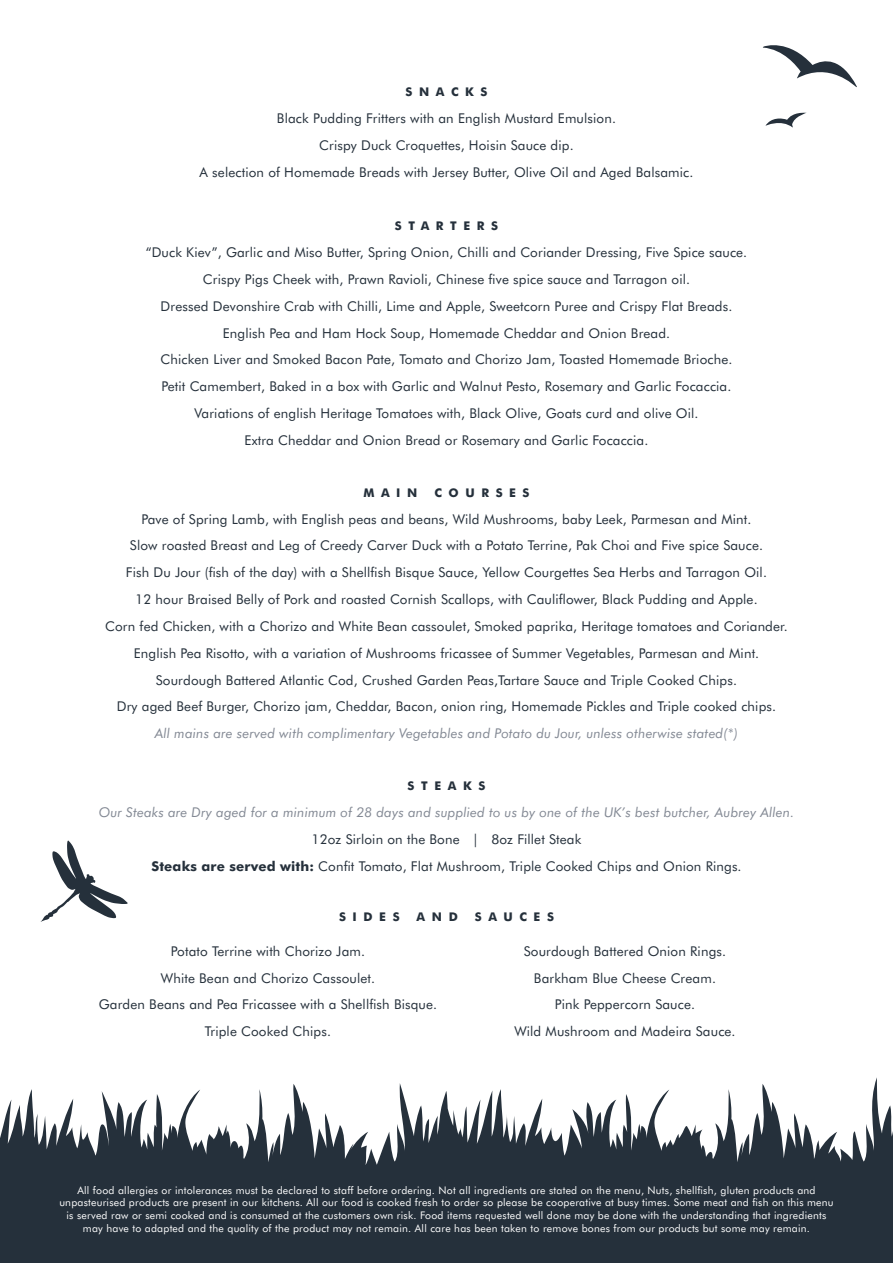
<style>
.page{position:relative;width:893px;height:1263px;background:#fff}
.page>*{position:absolute;margin:0;border:0;box-sizing:border-box;transform-origin:0 0}
.t1{font:13.5px/26.8px "Futura BT";letter-spacing:.01em;color:#25303b;text-align:center}
.t2{font:italic 13.5px "Futura BT";letter-spacing:.01em;color:#838994}
.t3{font:700 12px "Futura BT";letter-spacing:.55em;color:#25303b}
.t4{font:10.5px/12.6px "Futura BT";letter-spacing:.02em;color:#fff;text-align:center}
.s1{font-weight:700}
</style>
<div class="page">
<svg style="left:0;top:1077px;width:893px;height:186px;fill:#25303b"></svg>
<svg style="left:763px;top:45px;width:94px;height:43px"></svg>
<svg style="left:765px;top:112px;width:42px;height:16px"></svg>
<svg style="left:40px;top:840px;width:88px;height:82px"></svg>
<p class="t3" style="left:406px;top:84px;width:83px">SNACKS</p>
<p class="t1" style="left:200px;top:105px;width:495px">Black Pudding Fritters with an English Mustard Emulsion.<br>Crispy Duck Croquettes, Hoisin Sauce dip.<br>A selection of Homemade Breads with Jersey Butter, Olive Oil and Aged Balsamic.</p>
<p class="t3" style="left:395px;top:219px;width:105px">STARTERS</p>
<p class="t1" style="left:146px;top:239px;width:603px">“Duck Kiev”, Garlic and Miso Butter, Spring Onion, Chilli and Coriander Dressing, Five Spice sauce.<br>Crispy Pigs Cheek with, Prawn Ravioli, Chinese five spice sauce and Tarragon oil.<br>Dressed Devonshire Crab with Chilli, Lime and Apple, Sweetcorn Puree and Crispy Flat Breads.<br>English Pea and Ham Hock Soup, Homemade Cheddar and Onion Bread.<br>Chicken Liver and Smoked Bacon Pate, Tomato and Chorizo Jam, Toasted Homemade Brioche.<br>Petit Camembert, Baked in a box with Garlic and Walnut Pesto, Rosemary and Garlic Focaccia.<br>Variations of english Heritage Tomatoes with, Black Olive, Goats curd and olive Oil.<br>Extra Cheddar and Onion Bread or Rosemary and Garlic Focaccia.</p>
<p class="t3" style="left:363px;top:485px;width:56px">MAIN</p>
<p class="t3" style="left:434px;top:485px;width:97px">COURSES</p>
<p class="t1" style="left:105px;top:505px;width:684px">Pave of Spring Lamb, with English peas and beans, Wild Mushrooms, baby Leek, Parmesan and Mint.<br>Slow roasted Breast and Leg of Creedy Carver Duck with a Potato Terrine, Pak Choi and Five spice Sauce.<br>Fish Du Jour (fish of the day) with a Shellfish Bisque Sauce, Yellow Courgettes Sea Herbs and Tarragon Oil.<br>12 hour Braised Belly of Pork and roasted Cornish Scallops, with Cauliflower, Black Pudding and Apple.<br>Corn fed Chicken, with a Chorizo and White Bean cassoulet, Smoked paprika, Heritage tomatoes and Coriander.<br>English Pea Risotto, with a variation of Mushrooms fricassee of Summer Vegetables, Parmesan and Mint.<br>Sourdough Battered Atlantic Cod, Crushed Garden Peas,Tartare Sauce and Triple Cooked Chips.<br>Dry aged Beef Burger, Chorizo jam, Cheddar, Bacon, onion ring, Homemade Pickles and Triple cooked chips.</p>
<p class="t2" style="left:155px;top:725px;width:585px">All mains are served with complimentary Vegetables and Potato du Jour, unless otherwise stated(*)</p>
<p class="t3" style="left:408px;top:778px;width:79px">STEAKS</p>
<p class="t2" style="left:99px;top:804px;width:697px">Our Steaks are Dry aged for a minimum of 28 days and supplied to us by one of the UK’s best butcher, Aubrey Allen.</p>
<p class="t1" style="left:151px;top:825px;width:592px">12oz Sirloin on the Bone | 8oz Fillet Steak<br><span class="s1">Steaks are served with:</span> Confit Tomato, Flat Mushroom, Triple Cooked Chips and Onion Rings.</p>
<p class="t3" style="left:339px;top:909px;width:62px">SIDES</p>
<p class="t3" style="left:417px;top:909px;width:43px">AND</p>
<p class="t3" style="left:475px;top:909px;width:81px">SAUCES</p>
<p class="t1" style="left:99px;top:937px;width:340px">Potato Terrine with Chorizo Jam.<br>White Bean and Chorizo Cassoulet.<br>Garden Beans and Pea Fricassee with a Shellfish Bisque.<br>Triple Cooked Chips.</p>
<p class="t1" style="left:514px;top:937px;width:223px">Sourdough Battered Onion Rings.<br>Barkham Blue Cheese Cream.<br>Pink Peppercorn Sauce.<br>Wild Mushroom and Madeira Sauce.</p>
<p class="t4" style="left:59px;top:1184px;width:776px">All food allergies or intolerances must be declared to staff before ordering. Not all ingredients are stated on the menu, Nuts, shellfish, gluten products and unpasteurised products are present in our kitchens. All our food is cooked fresh to order so please be cooperative at busy times. Some meat and fish on this menu is served raw or semi cooked and is consumed at the customers own risk. Food items requested well done may be done with the understanding that ingredients may have to adapted and the quality of the product may not remain. All care has been taken to remove bones from our products but some may remain.</p>
</div>
